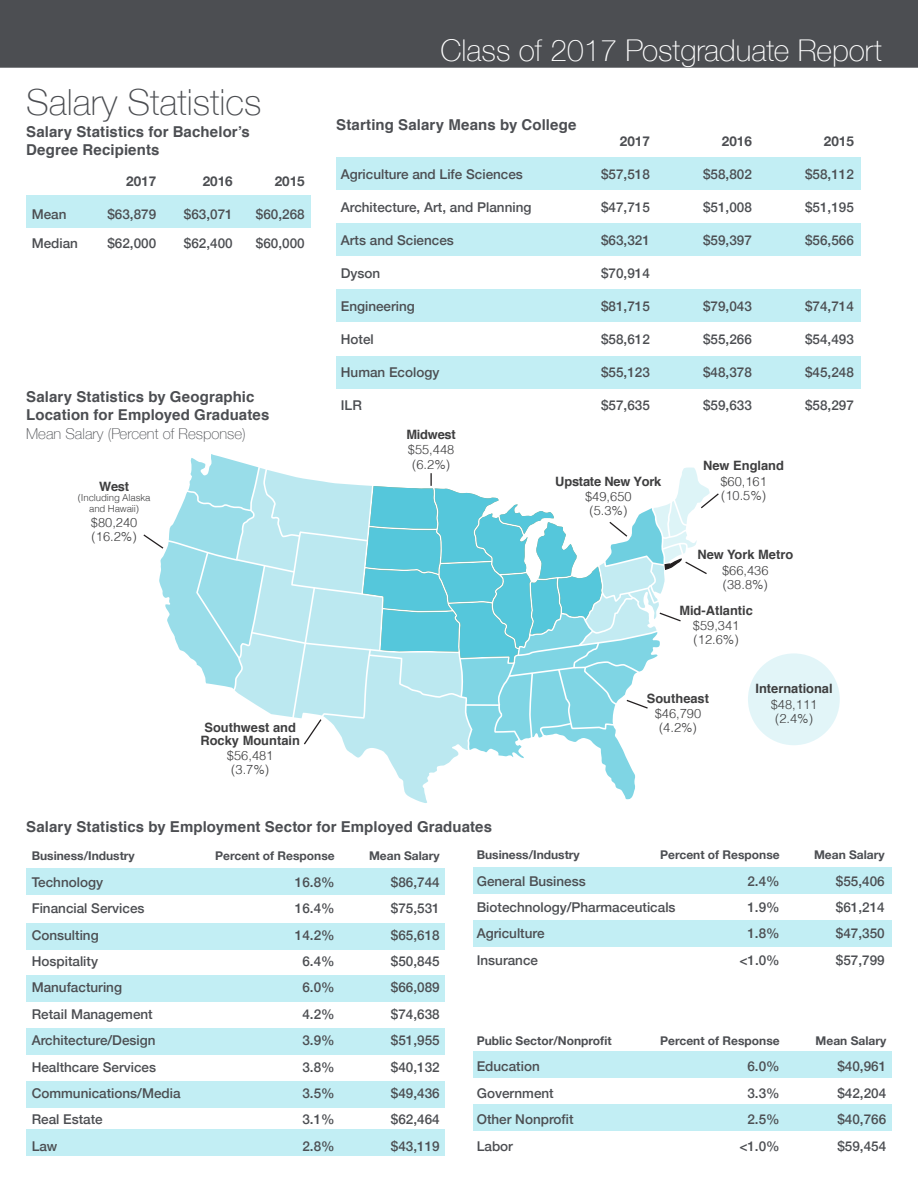
<style>
.page{position:relative;width:918px;height:1188px;background:#fff}
.page>*{position:absolute;margin:0;border:0;box-sizing:border-box;transform-origin:0 0}
.t1{font:100 36px "Helvetica Neue";color:#4c4e52}
.t2{font:100 30px "Helvetica Neue";color:#fff}
.t3{font:700 15px/18px "Helvetica";letter-spacing:.01em;color:#4c4e52}
.t4{font:100 15px "Helvetica Neue";color:#4c4e52}
.t5{font:500 13.5px "Helvetica Neue";color:#4c4e52}
.t6{font:700 13.5px "Helvetica Neue";color:#4c4e52}
.t7{font:300 12.9px/14.1px "Helvetica";color:#3e3e3f;text-align:center}
.t8{font:700 12.9px/12.9px "Helvetica";color:#3e3e3f;text-align:center}
.t9{font:700 12px "Helvetica Neue";color:#4c4e52}
.t10{font:300 9.6px/10.4px "Helvetica";letter-spacing:-.015em;color:#3e3e3f;text-align:center}
</style>
<div class="page">
<div style="left:26px;top:1129px;width:419px;height:27px;background:#c2eef4"></div>
<div style="left:0;top:0;width:918px;height:68px;background:#4c4e52"></div>
<div style="left:336px;top:289px;width:524px;height:33px;background:#c2eef4"></div>
<div style="left:336px;top:356px;width:524px;height:33px;background:#c2eef4"></div>
<div style="left:336px;top:223px;width:524px;height:33px;background:#c2eef4"></div>
<div style="left:336px;top:157px;width:524px;height:33px;background:#c2eef4"></div>
<div style="left:748px;top:653px;width:92px;height:92px;background:#e2f5f8;border-radius:50%"></div>
<svg style="left:143px;top:454px;width:576px;height:349px"></svg>
<div style="left:473px;top:1105px;width:418px;height:26px;background:#c2eef4"></div>
<div style="left:473px;top:1051px;width:418px;height:27px;background:#c2eef4"></div>
<div style="left:26px;top:195px;width:284px;height:32px;background:#c2eef4"></div>
<div style="left:26px;top:975px;width:419px;height:26px;background:#c2eef4"></div>
<div style="left:26px;top:1028px;width:419px;height:26px;background:#c2eef4"></div>
<div style="left:26px;top:1081px;width:419px;height:27px;background:#c2eef4"></div>
<div style="left:26px;top:923px;width:419px;height:27px;background:#c2eef4"></div>
<div style="left:26px;top:868px;width:419px;height:27px;background:#c2eef4"></div>
<div style="left:473px;top:920px;width:418px;height:27px;background:#c2eef4"></div>
<div style="left:473px;top:867px;width:418px;height:26px;background:#c2eef4"></div>
<h1 class="t1" style="left:26px;top:75px;width:237px">Salary Statistics</h1>
<p class="t3" style="left:26px;top:123px;width:225px">Salary Statistics for Bachelor’s<br>Degree Recipients</p>
<p class="t6" style="left:126px;top:171px;width:32px">2017</p>
<p class="t6" style="left:203px;top:171px;width:32px">2016</p>
<p class="t6" style="left:275px;top:171px;width:32px">2015</p>
<p class="t5" style="left:32px;top:203px;width:36px">Mean</p>
<p class="t5" style="left:107px;top:203px;width:50px">$63,879</p>
<p class="t5" style="left:184px;top:203px;width:50px">$63,071</p>
<p class="t5" style="left:256px;top:203px;width:50px">$60,268</p>
<p class="t5" style="left:32px;top:232px;width:48px">Median</p>
<p class="t5" style="left:107px;top:232px;width:50px">$62,000</p>
<p class="t5" style="left:184px;top:232px;width:50px">$62,400</p>
<p class="t5" style="left:256px;top:232px;width:50px">$60,000</p>
<p class="t3" style="left:26px;top:388px;width:245px">Salary Statistics by Geographic<br>Location for Employed Graduates</p>
<p class="t4" style="left:26px;top:423px;width:221px">Mean Salary (Percent of Response)</p>
<p class="t8" style="left:99px;top:480px;width:32px">West</p>
<p class="t10" style="left:78px;top:492px;width:74px">(Including Alaska and Hawaii)</p>
<p class="t7" style="left:91px;top:515px;width:48px;text-align:left">$80,240 (16.2%)</p>
<p class="t8" style="left:200px;top:721px;width:101px">Southwest and<br>Rocky Mountain</p>
<p class="t7" style="left:227px;top:748px;width:48px">$56,481 (3.7%)</p>
<h2 class="t2" style="left:440px;top:27px;width:443px">Class of 2017 Postgraduate Report</h2>
<p class="t3" style="left:336px;top:116px;width:242px">Starting Salary Means by College</p>
<p class="t6" style="left:620px;top:130px;width:32px">2017</p>
<p class="t6" style="left:722px;top:130px;width:32px">2016</p>
<p class="t6" style="left:824px;top:130px;width:32px">2015</p>
<p class="t5" style="left:341px;top:163px;width:184px">Agriculture and Life Sciences</p>
<p class="t5" style="left:601px;top:163px;width:50px">$57,518</p>
<p class="t5" style="left:703px;top:163px;width:50px">$58,802</p>
<p class="t5" style="left:805px;top:163px;width:50px">$58,112</p>
<p class="t5" style="left:341px;top:196px;width:192px">Architecture, Art, and Planning</p>
<p class="t5" style="left:601px;top:196px;width:50px">$47,715</p>
<p class="t5" style="left:703px;top:196px;width:50px">$51,008</p>
<p class="t5" style="left:805px;top:196px;width:50px">$51,195</p>
<p class="t5" style="left:341px;top:229px;width:115px">Arts and Sciences</p>
<p class="t5" style="left:601px;top:229px;width:50px">$63,321</p>
<p class="t5" style="left:703px;top:229px;width:50px">$59,397</p>
<p class="t5" style="left:805px;top:229px;width:50px">$56,566</p>
<p class="t5" style="left:341px;top:262px;width:41px">Dyson</p>
<p class="t5" style="left:601px;top:262px;width:50px">$70,914</p>
<p class="t5" style="left:341px;top:295px;width:76px">Engineering</p>
<p class="t5" style="left:601px;top:295px;width:50px">$81,715</p>
<p class="t5" style="left:703px;top:295px;width:50px">$79,043</p>
<p class="t5" style="left:805px;top:295px;width:50px">$74,714</p>
<p class="t5" style="left:341px;top:328px;width:35px">Hotel</p>
<p class="t5" style="left:601px;top:328px;width:50px">$58,612</p>
<p class="t5" style="left:703px;top:328px;width:50px">$55,266</p>
<p class="t5" style="left:805px;top:328px;width:50px">$54,493</p>
<p class="t5" style="left:341px;top:361px;width:100px">Human Ecology</p>
<p class="t5" style="left:601px;top:361px;width:50px">$55,123</p>
<p class="t5" style="left:703px;top:361px;width:50px">$48,378</p>
<p class="t5" style="left:805px;top:361px;width:50px">$45,248</p>
<p class="t5" style="left:341px;top:394px;width:23px">ILR</p>
<p class="t5" style="left:601px;top:394px;width:50px">$57,635</p>
<p class="t5" style="left:703px;top:394px;width:50px">$59,633</p>
<p class="t5" style="left:805px;top:394px;width:50px">$58,297</p>
<p class="t8" style="left:406px;top:428px;width:51px">Midwest</p>
<p class="t7" style="left:408px;top:442px;width:48px">$55,448 (6.2%)</p>
<p class="t8" style="left:555px;top:475px;width:108px">Upstate New York</p>
<p class="t7" style="left:585px;top:489px;width:48px">$49,650 (5.3%)</p>
<p class="t8" style="left:703px;top:459px;width:82px">New England</p>
<p class="t7" style="left:720px;top:473px;width:48px;text-align:left">$60,161 (10.5%)</p>
<p class="t8" style="left:697px;top:549px;width:97px">New York Metro</p>
<p class="t7" style="left:722px;top:563px;width:48px;text-align:left">$66,436 (38.8%)</p>
<p class="t8" style="left:679px;top:604px;width:75px">Mid-Atlantic</p>
<p class="t7" style="left:693px;top:618px;width:48px;text-align:left">$59,341 (12.6%)</p>
<p class="t8" style="left:647px;top:692px;width:64px">Southeast</p>
<p class="t7" style="left:655px;top:706px;width:48px">$46,790 (4.2%)</p>
<p class="t8" style="left:755px;top:682px;width:79px">International</p>
<p class="t7" style="left:771px;top:696px;width:48px">$48,111 (2.4%)</p>
<p class="t3" style="left:26px;top:818px;width:468px">Salary Statistics by Employment Sector for Employed Graduates</p>
<p class="t9" style="left:32px;top:847px;width:105px">Business/Industry</p>
<p class="t9" style="left:215px;top:847px;width:121px">Percent of Response</p>
<p class="t9" style="left:369px;top:847px;width:72px">Mean Salary</p>
<p class="t5" style="left:32px;top:871px;width:73px">Technology</p>
<p class="t5" style="left:295px;top:871px;width:41px">16.8%</p>
<p class="t5" style="left:391px;top:871px;width:50px">$86,744</p>
<p class="t5" style="left:32px;top:898px;width:114px">Financial Services</p>
<p class="t5" style="left:295px;top:898px;width:41px">16.4%</p>
<p class="t5" style="left:391px;top:898px;width:50px">$75,531</p>
<p class="t5" style="left:32px;top:924px;width:69px">Consulting</p>
<p class="t5" style="left:295px;top:924px;width:41px">14.2%</p>
<p class="t5" style="left:391px;top:924px;width:50px">$65,618</p>
<p class="t5" style="left:32px;top:950px;width:68px">Hospitality</p>
<p class="t5" style="left:302px;top:950px;width:34px">6.4%</p>
<p class="t5" style="left:391px;top:950px;width:50px">$50,845</p>
<p class="t5" style="left:32px;top:977px;width:92px">Manufacturing</p>
<p class="t5" style="left:302px;top:977px;width:34px">6.0%</p>
<p class="t5" style="left:391px;top:977px;width:50px">$66,089</p>
<p class="t5" style="left:32px;top:1003px;width:123px">Retail Management</p>
<p class="t5" style="left:302px;top:1003px;width:34px">4.2%</p>
<p class="t5" style="left:391px;top:1003px;width:50px">$74,638</p>
<p class="t5" style="left:32px;top:1030px;width:125px">Architecture/Design</p>
<p class="t5" style="left:302px;top:1030px;width:34px">3.9%</p>
<p class="t5" style="left:391px;top:1030px;width:50px">$51,955</p>
<p class="t5" style="left:32px;top:1056px;width:126px">Healthcare Services</p>
<p class="t5" style="left:302px;top:1056px;width:34px">3.8%</p>
<p class="t5" style="left:391px;top:1056px;width:50px">$40,132</p>
<p class="t5" style="left:32px;top:1082px;width:150px">Communications/Media</p>
<p class="t5" style="left:302px;top:1082px;width:34px">3.5%</p>
<p class="t5" style="left:391px;top:1082px;width:50px">$49,436</p>
<p class="t5" style="left:32px;top:1109px;width:73px">Real Estate</p>
<p class="t5" style="left:302px;top:1109px;width:34px">3.1%</p>
<p class="t5" style="left:391px;top:1109px;width:50px">$62,464</p>
<p class="t5" style="left:32px;top:1135px;width:27px">Law</p>
<p class="t5" style="left:302px;top:1135px;width:34px">2.8%</p>
<p class="t5" style="left:391px;top:1135px;width:50px">$43,119</p>
<p class="t9" style="left:477px;top:845px;width:105px">Business/Industry</p>
<p class="t9" style="left:660px;top:845px;width:121px">Percent of Response</p>
<p class="t9" style="left:814px;top:845px;width:72px">Mean Salary</p>
<p class="t5" style="left:477px;top:870px;width:111px">General Business</p>
<p class="t5" style="left:747px;top:870px;width:34px">2.4%</p>
<p class="t5" style="left:836px;top:870px;width:50px">$55,406</p>
<p class="t5" style="left:477px;top:896px;width:200px">Biotechnology/Pharmaceuticals</p>
<p class="t5" style="left:747px;top:896px;width:34px">1.9%</p>
<p class="t5" style="left:836px;top:896px;width:50px">$61,214</p>
<p class="t5" style="left:477px;top:923px;width:69px">Agriculture</p>
<p class="t5" style="left:747px;top:923px;width:34px">1.8%</p>
<p class="t5" style="left:836px;top:923px;width:50px">$47,350</p>
<p class="t5" style="left:477px;top:949px;width:63px">Insurance</p>
<p class="t5" style="left:739px;top:949px;width:42px">&lt;1.0%</p>
<p class="t5" style="left:836px;top:949px;width:50px">$57,799</p>
<p class="t9" style="left:477px;top:1031px;width:137px">Public Sector/Nonprofit</p>
<p class="t9" style="left:660px;top:1031px;width:121px">Percent of Response</p>
<p class="t9" style="left:816px;top:1031px;width:72px">Mean Salary</p>
<p class="t5" style="left:477px;top:1056px;width:65px">Education</p>
<p class="t5" style="left:747px;top:1056px;width:34px">6.0%</p>
<p class="t5" style="left:837px;top:1056px;width:50px">$40,961</p>
<p class="t5" style="left:477px;top:1082px;width:79px">Government</p>
<p class="t5" style="left:747px;top:1082px;width:34px">3.3%</p>
<p class="t5" style="left:837px;top:1082px;width:50px">$42,204</p>
<p class="t5" style="left:477px;top:1109px;width:98px">Other Nonprofit</p>
<p class="t5" style="left:747px;top:1109px;width:34px">2.5%</p>
<p class="t5" style="left:837px;top:1109px;width:50px">$40,766</p>
<p class="t5" style="left:477px;top:1135px;width:38px">Labor</p>
<p class="t5" style="left:739px;top:1135px;width:42px">&lt;1.0%</p>
<p class="t5" style="left:837px;top:1135px;width:50px">$59,454</p>
</div>
